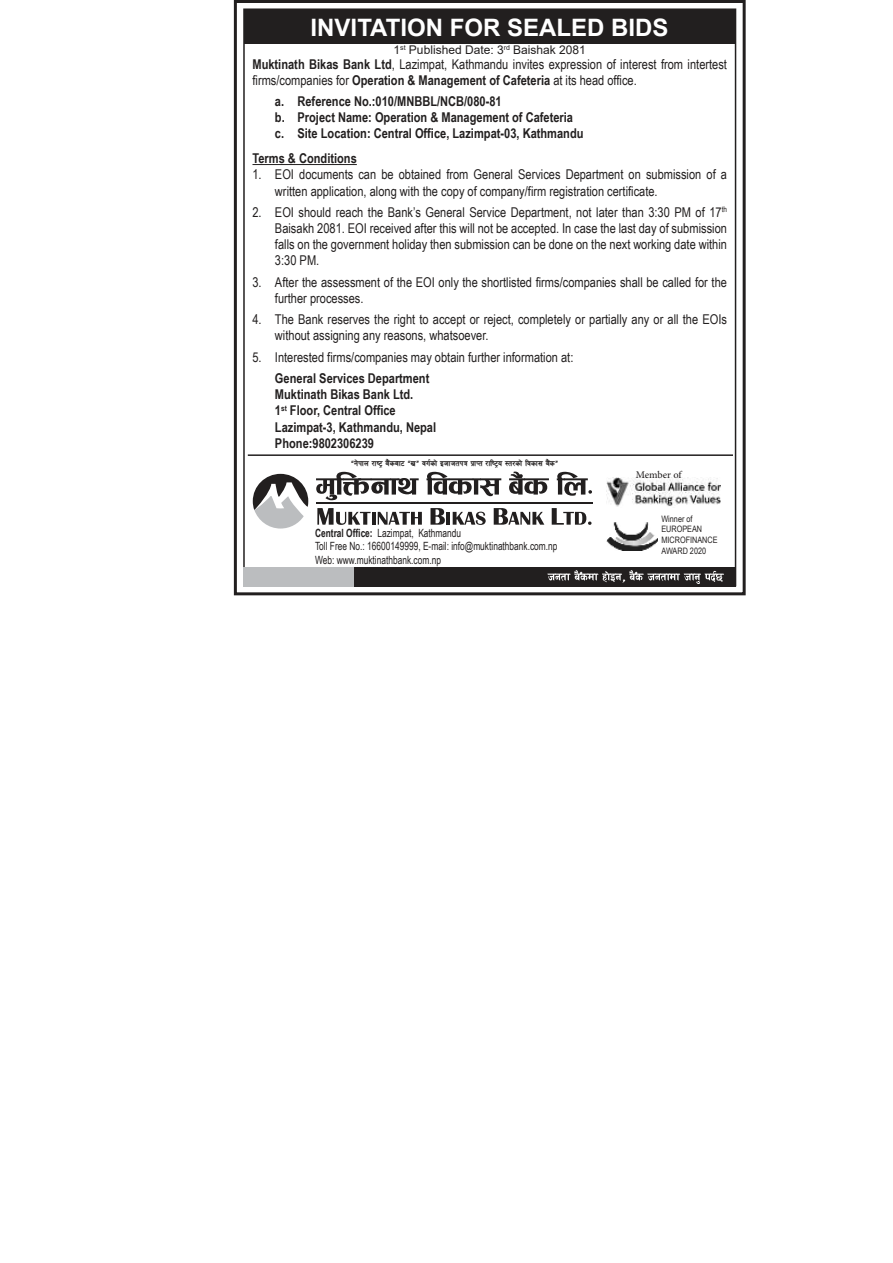
<style>
.page{position:relative;width:893px;height:1263px;background:#fff}
.page>*{position:absolute;margin:0;border:0;box-sizing:border-box;transform-origin:0 0}
.t1{font:700 24px "Arial";color:#fff}
.t2{font:13.5px/16.2px "Arial Narrow";color:#221f1f}
.t3{font:700 13.5px/16.2px "Arial Narrow";color:#221f1f}
.t4{font:12px "Arial";color:#221f1f}
.t5{font:11.4px/13.6px "Arial Narrow";color:#221f1f;scale:.9 1}
.t6{font:10.05px "Adobe Hebrew";letter-spacing:-.005em;color:#221f1f}
.t7{font:700 9px "Preeti";color:#221f1f}
.t8{font:8.85px/10.6px "Arial Narrow";color:#221f1f}
.s1{font-weight:700}
</style>
<div class="page">
<div style="left:244px;top:9px;width:491px;height:34px;background:#221f1f"></div>
<div style="left:234px;top:0;width:512px;height:595px;border:3px solid #221f1f"></div>
<hr style="left:252px;top:164px;width:105px;height:1px;background:#221f1f">
<div style="left:352px;top:567px;width:384px;height:19px;background:#221f1f"></div>
<div style="left:243px;top:567px;width:111px;height:19px;background:#bbbdbf"></div>
<svg style="left:253px;top:474px;width:55px;height:54px"></svg>
<hr style="left:316px;top:503px;width:277px;height:1px;background:#221f1f">
<svg style="left:317px;top:508px;width:105px;height:17px"></svg>
<svg style="left:430px;top:508px;width:15px;height:17px"></svg>
<hr style="left:446px;top:512px;width:4px;height:13px;background:#221f1f">
<svg style="left:453px;top:512px;width:33px;height:13px"></svg>
<svg style="left:494px;top:508px;width:50px;height:17px"></svg>
<svg style="left:552px;top:508px;width:39px;height:17px"></svg>
<svg style="left:316px;top:472px;width:103px;height:28px"></svg>
<svg style="left:426px;top:472px;width:75px;height:24px"></svg>
<svg style="left:509px;top:472px;width:40px;height:23px"></svg>
<svg style="left:557px;top:472px;width:35px;height:24px"></svg>
<img style="left:606px;top:478px;width:115px;height:29px">
<img style="left:606px;top:523px;width:51px;height:27px">
<svg style="left:547px;top:570px;width:177px;height:14px"></svg>
<hr style="left:248px;top:454px;width:485px;height:2px;background:#221f1f">
<h1 class="t1" style="left:311px;top:13px;width:359px">INVITATION FOR SEALED BIDS</h1>
<p class="t2" style="left:252px;top:57px;width:476px"><span class="s1">Muktinath Bikas Bank Ltd</span>, Lazimpat, Kathmandu invites expression of interest from intertest firms/companies for <span class="s1">Operation &amp; Management of Cafeteria</span> at its head office.</p>
<p class="t3" style="left:275px;top:94px;width:310px">a. Reference No.:010/MNBBL/NCB/080-81<br>b. Project Name: Operation &amp; Management of Cafeteria c. Site Location: Central Office, Lazimpat-03, Kathmandu</p>
<p class="t3" style="left:252px;top:151px;width:106px">Terms &amp; Conditions</p>
<p class="t2" style="left:275px;top:168px;width:453px;text-indent:-22px">1. EOI documents can be obtained from General Services Department on submission of a written application, along with the copy of company/firm registration certificate.</p>
<p class="t2" style="left:275px;top:205px;width:454px;text-align:justify;text-indent:-22px">2. EOI should reach the Bank’s General Service Department, not later than 3:30 PM of 17<sup>th </sup>Baisakh 2081. EOI received after this will not be accepted. In case the last day of submission falls on the government holiday then submission can be done on the next working date within 3:30 PM.</p>
<p class="t2" style="left:275px;top:275px;width:453px;text-indent:-22px">3. After the assessment of the EOI only the shortlisted firms/companies shall be called for the further processes.</p>
<p class="t2" style="left:275px;top:313px;width:453px;text-indent:-22px">4. The Bank reserves the right to accept or reject, completely or partially any or all the EOIs without assigning any reasons, whatsoever.</p>
<p class="t2" style="left:252px;top:350px;width:322px">5. Interested firms/companies may obtain further information at:</p>
<p class="t3" style="left:275px;top:371px;width:163px">General Services Department<br>Muktinath Bikas Bank Ltd.<br>1<sup>st</sup> Floor, Central Office<br>Lazimpat-3, Kathmandu, Nepal<br>Phone:9802306239</p>
<p class="t4" style="left:394px;top:43px;width:194px">1<sup>st</sup> Published Date: 3<sup>rd</sup> Baishak 2081</p>
<p class="t7" style="left:351px;top:459px;width:209px">æg]kfn /fi6«a}+saf6 ævÆ ju{sf]Ohfhtkq k|fKt /fli6«o :t/sf]ljsf; a}+sÆ</p>
<p class="t5" style="left:315px;top:527px;width:271px"><span class="s1">Central Office:</span> Lazimpat, Kathmandu<br>Toll Free No.: 16600149999, E-mail: info@muktinathbank.com.np<br>Web: www.muktinathbank.com.np</p>
<p class="t6" style="left:636px;top:468px;width:48px">Member of</p>
<p class="t8" style="left:661px;top:514px;width:58px">Winner of<br>EUROPEAN<br>MICROFINANCE<br>AWARD 2020</p>
</div>
